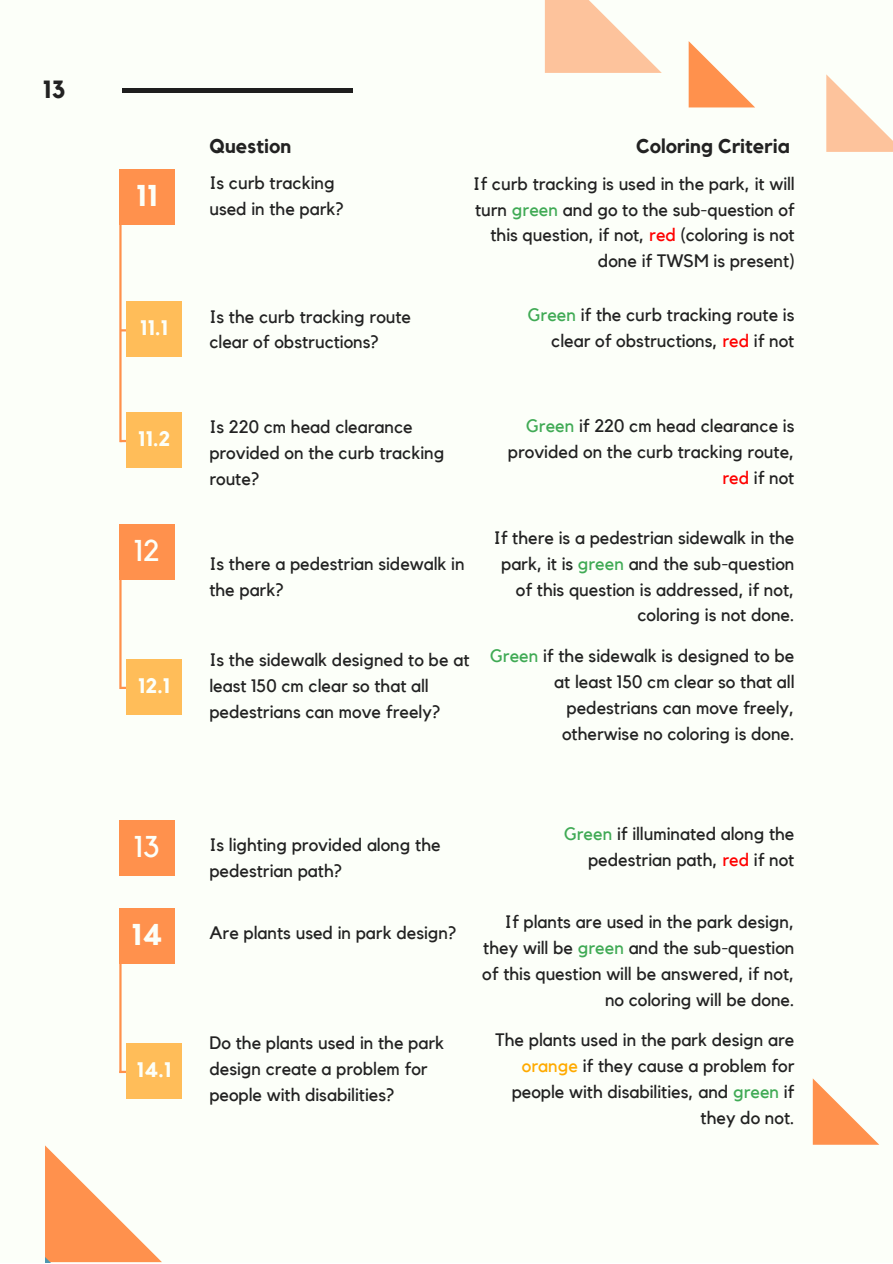
<style>
.page{position:relative;width:893px;height:1264px;background:#fff}
.page>*{position:absolute;margin:0;border:0;box-sizing:border-box;transform-origin:0 0}
.t1{font:700 30px "Kollektif";color:#fcfff9}
.t2{font:30px "Kollektif";color:#fcfff9}
.t3{font:700 24.75px "Kollektif";color:#222}
.t4{font:700 21px "Kollektif";color:#fcfff9}
.t5{font:700 19.8px "Kollektif";color:#222}
.t6{font:18px/25.8px "Kollektif";color:#222;text-align:right}
.s1{color:#40aa55}
.s2{color:#f00}
.s3{color:#fa0}
</style>
<div class="page">
<div style="left:0;top:0;width:892px;height:1262px;background:#fcfff9"></div>
<svg style="left:812px;top:1078px;width:67px;height:66px"></svg>
<hr style="left:122px;top:88px;width:231px;height:4px;background:#1e1e1e">
<div style="left:119px;top:170px;width:55px;height:55px;background:#ff914d"></div>
<svg style="left:45px;top:1145px;width:117px;height:117px"></svg>
<hr style="left:119px;top:215px;width:2px;height:227px;background:#ff914d">
<hr style="left:120px;top:329px;width:33px;height:2px;background:#ff914d">
<hr style="left:120px;top:440px;width:33px;height:2px;background:#ff914d">
<div style="left:126px;top:302px;width:56px;height:55px;background:#ffbd59"></div>
<div style="left:126px;top:412px;width:56px;height:55px;background:#ffbd59"></div>
<div style="left:119px;top:524px;width:55px;height:55px;background:#ff914d"></div>
<div style="left:119px;top:820px;width:55px;height:55px;background:#ff914d"></div>
<div style="left:119px;top:908px;width:55px;height:55px;background:#ff914d"></div>
<hr style="left:119px;top:570px;width:3px;height:119px;background:#ff914d">
<hr style="left:119px;top:941px;width:3px;height:132px;background:#ff914d">
<hr style="left:120px;top:686px;width:33px;height:3px;background:#ff914d">
<hr style="left:119px;top:1070px;width:34px;height:3px;background:#ff914d">
<div style="left:126px;top:659px;width:56px;height:55px;background:#ffbd59"></div>
<div style="left:126px;top:1043px;width:56px;height:55px;background:#ffbd59"></div>
<svg style="left:688px;top:41px;width:67px;height:66px"></svg>
<svg style="left:545px;top:0;width:116px;height:73px"></svg>
<svg style="left:826px;top:74px;width:66px;height:78px"></svg>
<h2 class="t3" style="left:43px;top:75px;width:24px">13</h2>
<h1 class="t1" style="left:136px;top:178px;width:23px">11</h1>
<p class="t4" style="left:140px;top:316px;width:30px">11.1</p>
<p class="t4" style="left:138px;top:426px;width:34px">11.2</p>
<h1 class="t2" style="left:134px;top:536px;width:27px">12</h1>
<p class="t4" style="left:138px;top:673px;width:34px">12.1</p>
<h1 class="t2" style="left:134px;top:832px;width:27px">13</h1>
<h1 class="t1" style="left:131px;top:916px;width:33px">14</h1>
<p class="t4" style="left:136px;top:1057px;width:36px">14.1</p>
<p class="t5" style="left:209px;top:134px;width:83px">Question</p>
<p class="t5" style="left:636px;top:134px;width:155px">Coloring Criteria</p>
<p class="t6" style="left:209px;top:170px;width:136px;text-align:left">Is curb tracking used in the park?</p>
<p class="t6" style="left:473px;top:171px;width:323px">If curb tracking is used in the park, it will turn <span class="s1">green</span> and go to the sub-question of this question, if not, <span class="s2">red</span> (coloring is not done if TWSM is present)</p>
<p class="t6" style="left:209px;top:303px;width:203px;text-align:left">Is the curb tracking route clear of obstructions?</p>
<p class="t6" style="left:527px;top:302px;width:268px"><span class="s1">Green</span> if the curb tracking route is clear of obstructions, <span class="s2">red</span> if not</p>
<p class="t6" style="left:209px;top:414px;width:236px;text-align:left">Is 220 cm head clearance provided on the curb tracking route?</p>
<p class="t6" style="left:209px;top:550px;width:257px;text-align:left">Is there a pedestrian sidewalk in the park?</p>
<p class="t6" style="left:209px;top:647px;width:261px;text-align:left">Is the sidewalk designed to be at least 150 cm clear so that all pedestrians can move freely?</p>
<p class="t6" style="left:508px;top:413px;width:288px"><span class="s1">Green</span> if 220 cm head clearance is provided on the curb tracking route, <span class="s2">red</span> if not</p>
<p class="t6" style="left:493px;top:524px;width:302px">If there is a pedestrian sidewalk in the park, it is <span class="s1">green</span> and the sub-question of this question is addressed, if not, coloring is not done.</p>
<p class="t6" style="left:490px;top:643px;width:306px"><span class="s1">Green</span> if the sidewalk is designed to be at least 150 cm clear so that all pedestrians can move freely, otherwise no coloring is done.</p>
<p class="t6" style="left:209px;top:831px;width:233px;text-align:left">Is lighting provided along the pedestrian path?</p>
<p class="t6" style="left:209px;top:919px;width:248px">Are plants used in park design?</p>
<p class="t6" style="left:209px;top:1029px;width:236px;text-align:left">Do the plants used in the park design create a problem for people with disabilities?</p>
<p class="t6" style="left:564px;top:821px;width:232px"><span class="s1">Green</span> if illuminated along the pedestrian path, <span class="s2">red</span> if not</p>
<p class="t6" style="left:482px;top:908px;width:313px">If plants are used in the park design, they will be <span class="s1">green</span> and the sub-question of this question will be answered, if not, no coloring will be done.</p>
<p class="t6" style="left:495px;top:1027px;width:300px">The plants used in the park design are <span class="s3">orange</span> if they cause a problem for people with disabilities, and <span class="s1">green</span> if they do not.</p>
</div>
